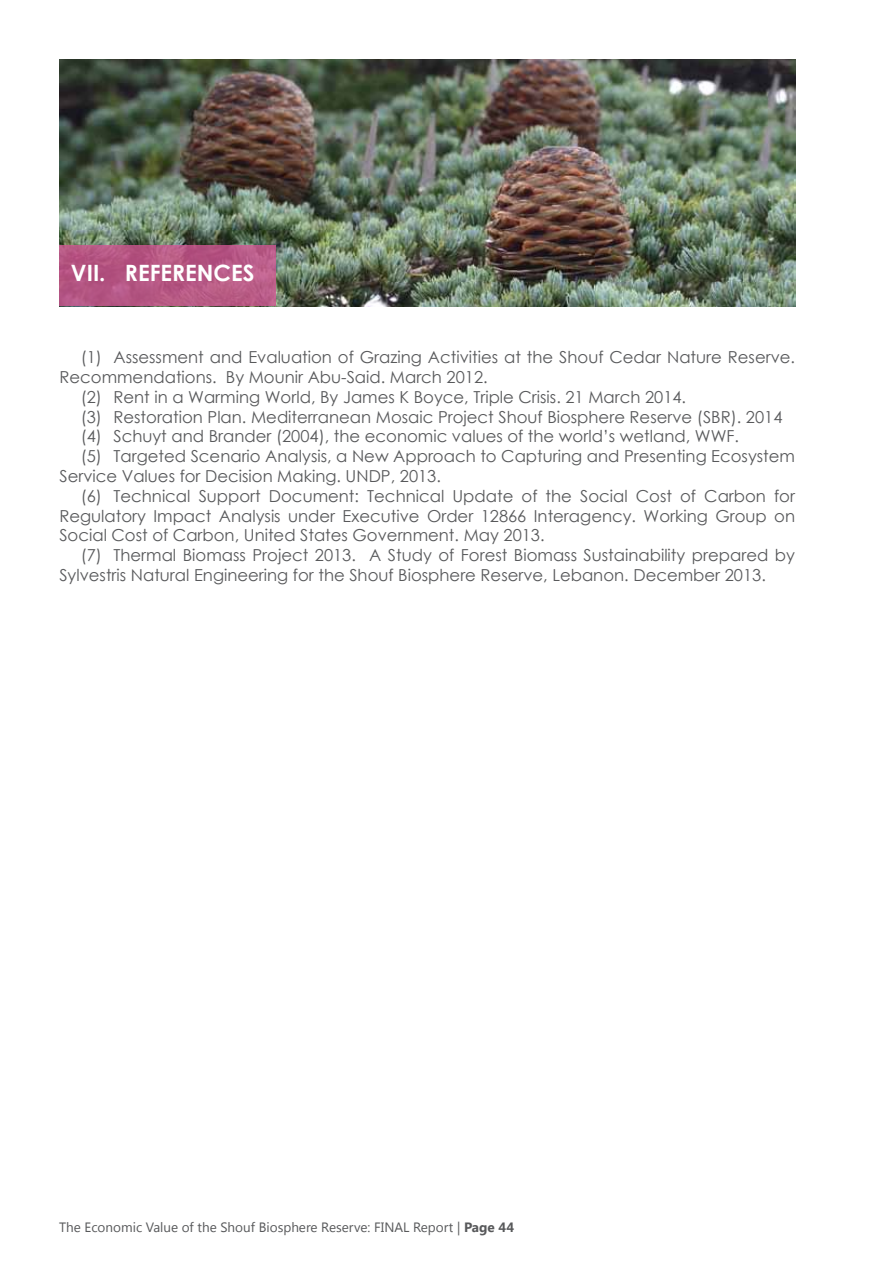
<style>
.page{position:relative;width:893px;height:1263px;background:#fff}
.page>*{position:absolute;margin:0;border:0;box-sizing:border-box;transform-origin:0 0}
.t1{font:700 22.5px "Century Gothic";color:#fff}
.t2{font:16.5px "Century Gothic";color:#58595b}
.t3{font:13.5px "Khmer UI";color:#58595b}
.s1{font-weight:700}
</style>
<div class="page">
<img style="left:59px;top:60px;width:736px;height:246px">
<svg style="left:59px;top:246px;width:217px;height:60px;fill:#b65783"></svg>
<h1 class="t1" style="left:71px;top:256px;width:185px">VII. REFERENCES</h1>
<p class="t2" style="left:81px;top:346px;width:716px">(1) Assessment and Evaluation of Grazing Activities at the Shouf Cedar Nature Reserve.</p>
<p class="t2" style="left:59px;top:365px;width:430px">Recommendations. By Mounir Abu-Said. March 2012.</p>
<p class="t2" style="left:81px;top:385px;width:607px">(2) Rent in a Warming World, By James K Boyce, Triple Crisis. 21 March 2014.</p>
<p class="t2" style="left:81px;top:405px;width:703px">(3) Restoration Plan. Mediterranean Mosaic Project Shouf Biosphere Reserve (SBR). 2014</p>
<p class="t2" style="left:81px;top:425px;width:660px">(4) Schuyt and Brander (2004), the economic values of the world’s wetland, WWF.</p>
<p class="t2" style="left:81px;top:445px;width:716px">(5) Targeted Scenario Analysis, a New Approach to Capturing and Presenting Ecosystem</p>
<p class="t2" style="left:59px;top:464px;width:383px">Service Values for Decision Making. UNDP, 2013.</p>
<p class="t2" style="left:81px;top:484px;width:716px">(6) Technical Support Document: Technical Update of the Social Cost of Carbon for</p>
<p class="t2" style="left:59px;top:504px;width:737px">Regulatory Impact Analysis under Executive Order 12866 Interagency. Working Group on</p>
<p class="t2" style="left:59px;top:524px;width:487px">Social Cost of Carbon, United States Government. May 2013.</p>
<p class="t2" style="left:81px;top:544px;width:716px">(7) Thermal Biomass Project 2013. A Study of Forest Biomass Sustainability prepared by</p>
<p class="t2" style="left:59px;top:563px;width:708px">Sylvestris Natural Engineering for the Shouf Biosphere Reserve, Lebanon. December 2013.</p>
<p class="t3" style="left:59px;top:1220px;width:456px">The Economic Value of the Shouf Biosphere Reserve: FINAL Report | <span class="s1">Page 44</span></p>
</div>
